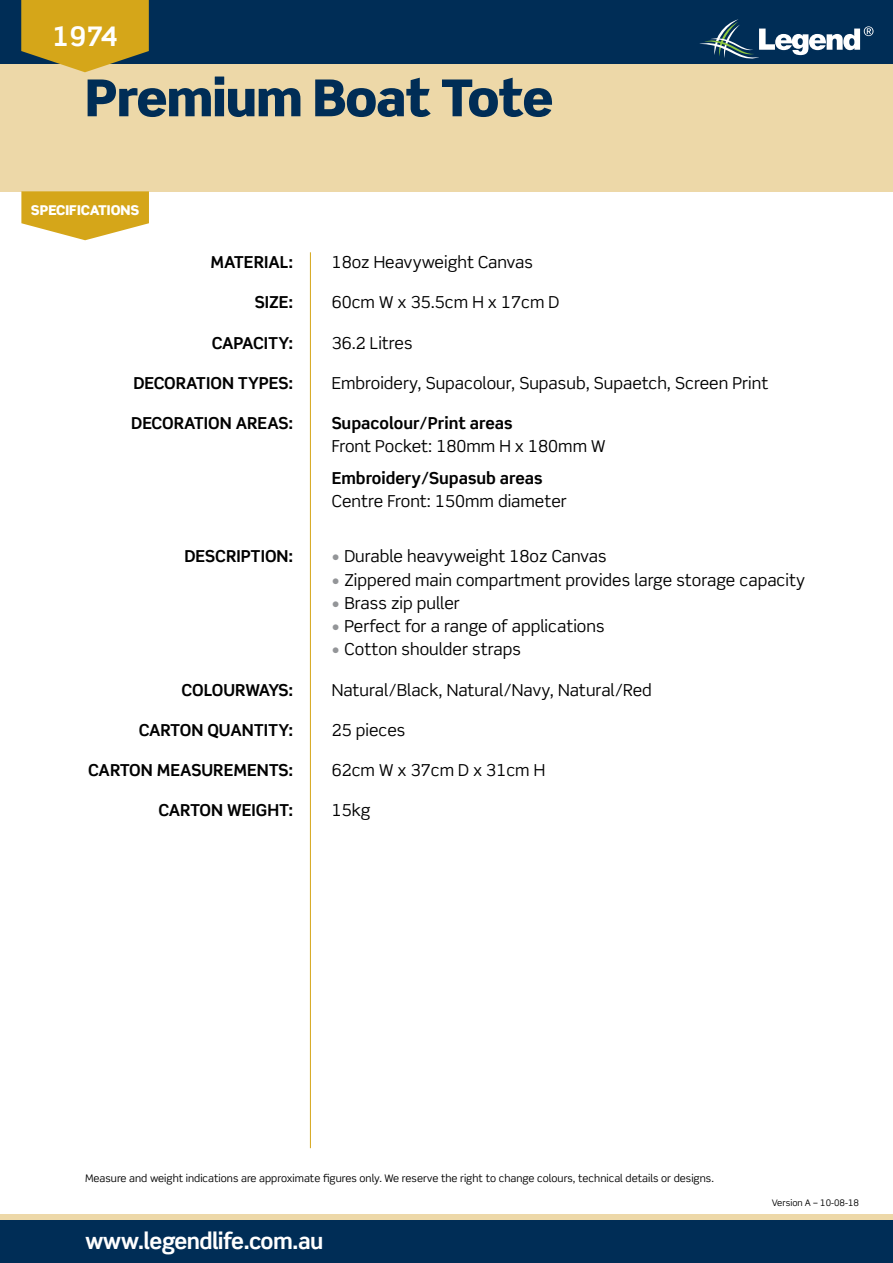
<style>
.page{position:relative;width:893px;height:1263px;background:#fff}
.page>*{position:absolute;margin:0;border:0;box-sizing:border-box;transform-origin:0 0}
.t1{font:900 51px "Scene Std";letter-spacing:-.02em;color:#002d56}
.t2{font:700 27px "Scene Std";color:#fff}
.t3{font:700 22.5px "Scene Std";letter-spacing:-.03em;color:#fff}
.t4{font:16.5px "Scene Std";color:#000}
.t5{font:700 16.5px "Scene Std";color:#000}
.t6{font:700 16.5px "Scene Std";letter-spacing:-.02em;color:#000}
.t7{font:900 13.5px "Scene Std";color:#fff}
.t8{font:10.5px "Scene Std";color:#000}
.t9{font:9px "Scene Std";color:#000}
.s1{color:#939598}
</style>
<div class="page">
<div style="left:0;top:1214px;width:893px;height:49px;background:#edd8a8"></div>
<div style="left:0;top:0;width:893px;height:64px;background:#002d56"></div>
<div style="left:0;top:1220px;width:893px;height:43px;background:#002d56"></div>
<div style="left:0;top:64px;width:893px;height:127px;background:#edd8a8"></div>
<svg style="left:21px;top:0;width:128px;height:72px;background:#caa329"></svg>
<svg style="left:699px;top:19px;width:174px;height:40px"></svg>
<svg style="left:21px;top:191px;width:128px;height:49px"></svg>
<hr style="left:310px;top:252px;width:1px;height:896px;background:#d5a619">
<h2 class="t2" style="left:52px;top:20px;width:67px">1974</h2>
<h1 class="t1" style="left:85px;top:65px;width:470px">Premium Boat Tote</h1>
<p class="t7" style="left:31px;top:201px;width:110px">SPECIFICATIONS</p>
<p class="t5" style="left:210px;top:252px;width:84px">MATERIAL:</p>
<p class="t4" style="left:332px;top:252px;width:203px">18oz Heavyweight Canvas</p>
<p class="t5" style="left:255px;top:292px;width:40px">SIZE:</p>
<p class="t4" style="left:332px;top:292px;width:229px">60cm W x 35.5cm H x 17cm D</p>
<p class="t5" style="left:212px;top:332px;width:83px">CAPACITY:</p>
<p class="t4" style="left:332px;top:332px;width:83px">36.2 Litres</p>
<p class="t5" style="left:133px;top:373px;width:162px">DECORATION TYPES:</p>
<p class="t4" style="left:332px;top:372px;width:438px">Embroidery, Supacolour, Supasub, Supaetch, Screen Print</p>
<p class="t5" style="left:131px;top:413px;width:164px">DECORATION AREAS:</p>
<p class="t5" style="left:332px;top:413px;width:183px">Supacolour/Print areas</p>
<p class="t4" style="left:332px;top:436px;width:275px">Front Pocket: 180mm H x 180mm W</p>
<p class="t5" style="left:332px;top:468px;width:213px">Embroidery/Supasub areas</p>
<p class="t4" style="left:332px;top:491px;width:237px">Centre Front: 150mm diameter</p>
<p class="t5" style="left:184px;top:546px;width:111px">DESCRIPTION:</p>
<p class="t4" style="left:332px;top:546px;width:276px"><span class="s1">•</span> Durable heavyweight 18oz Canvas</p>
<p class="t4" style="left:332px;top:569px;width:475px"><span class="s1">•</span> Zippered main compartment provides large storage capacity</p>
<p class="t4" style="left:332px;top:593px;width:130px"><span class="s1">•</span> Brass zip puller</p>
<p class="t4" style="left:332px;top:616px;width:274px"><span class="s1">•</span> Perfect for a range of applications</p>
<p class="t4" style="left:332px;top:639px;width:191px"><span class="s1">•</span> Cotton shoulder straps</p>
<p class="t6" style="left:182px;top:679px;width:113px">COLOURWAYS:</p>
<p class="t4" style="left:332px;top:679px;width:322px">Natural/Black, Natural/Navy, Natural/Red</p>
<p class="t5" style="left:139px;top:720px;width:156px">CARTON QUANTITY:</p>
<p class="t4" style="left:332px;top:720px;width:75px">25 pieces</p>
<p class="t5" style="left:88px;top:760px;width:207px">CARTON MEASUREMENTS:</p>
<p class="t4" style="left:332px;top:760px;width:215px">62cm W x 37cm D x 31cm H</p>
<p class="t5" style="left:158px;top:800px;width:136px">CARTON WEIGHT:</p>
<p class="t4" style="left:332px;top:800px;width:40px">15kg</p>
<p class="t8" style="left:85px;top:1171px;width:630px">Measure and weight indications are approximate figures only. We reserve the right to change colours, technical details or designs.</p>
<h3 class="t3" style="left:85px;top:1226px;width:240px">www.legendlife.com.au</h3>
<p class="t9" style="left:772px;top:1197px;width:89px">Version A – 10-08-18</p>
</div>
